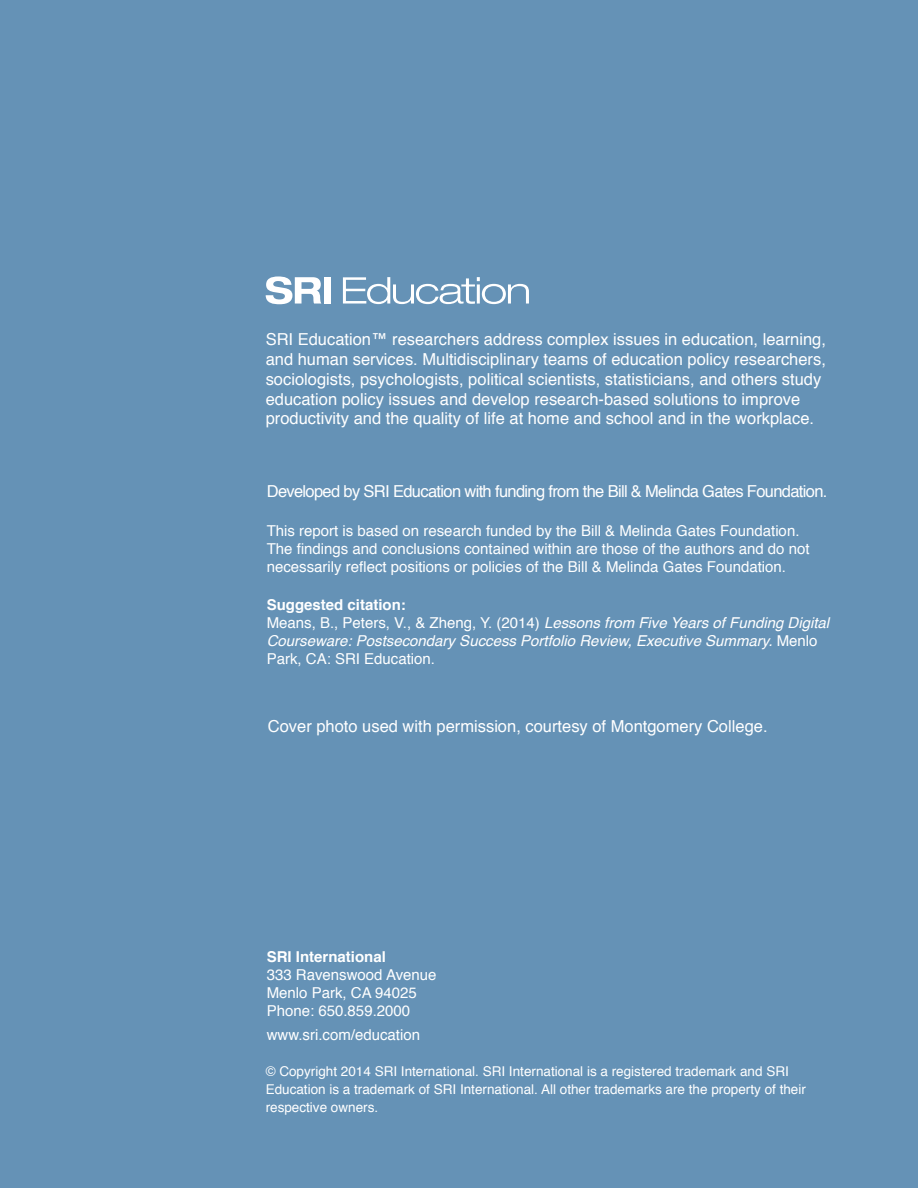
<style>
.page{position:relative;width:918px;height:1188px;background:#6592b6}
.page>*{position:absolute;margin:0;border:0;box-sizing:border-box;transform-origin:0 0}
.body{font:16.5px/19.8px "Helvetica";color:#fff}
.body-2{font:16.5px "Helvetica";letter-spacing:-.04em;color:#fff}
.body-3{font:15px/18px "Helvetica";color:#fff}
.body-4{font:italic 15px/18px "Helvetica";color:#fff}
.body-5{font:700 15px "Helvetica";color:#fff}
.body-6{font:13.5px/18px "Helvetica";color:#fff}
.s1{font-style:normal}
</style>
<div class="page">
<svg style="left:266px;top:276px;width:55px;height:28px"></svg>
<div style="left:324px;top:277px;width:7px;height:27px;background:#fff"></div>
<svg style="left:343px;top:277px;width:186px;height:27px"></svg>
<p class="body" style="left:266px;top:330px;width:562px">SRI Education™ researchers address complex issues in education, learning, and human services. Multidisciplinary teams of education policy researchers, sociologists, psychologists, political scientists, statisticians, and others study education policy issues and develop research-based solutions to improve productivity and the quality of life at home and school and in the workplace.</p>
<p class="body-2" style="left:267px;top:479px;width:562px">Developed by SRI Education with funding from the Bill &amp; Melinda Gates Foundation.</p>
<p class="body-3" style="left:267px;top:522px;width:544px">This report is based on research funded by the Bill &amp; Melinda Gates Foundation.<br>The findings and conclusions contained within are those of the authors and do not necessarily reflect positions or policies of the Bill &amp; Melinda Gates Foundation.</p>
<p class="body-5" style="left:267px;top:592px;width:141px">Suggested citation:</p>
<p class="body-4" style="left:267px;top:614px;width:564px"><span class="s1">Means, B., Peters, V., &amp; Zheng, Y. (2014)</span> Lessons from Five Years of Funding Digital<br>Courseware: Postsecondary Success Portfolio Review, Executive Summary. <span class="s1">Menlo<br>Park, CA: SRI Education.</span></p>
<p class="body" style="left:268px;top:716px;width:501px">Cover photo used with permission, courtesy of Montgomery College.</p>
<p class="body-5" style="left:267px;top:944px;width:121px">SRI International</p>
<p class="body-3" style="left:267px;top:966px;width:171px">333 Ravenswood Avenue</p>
<p class="body-3" style="left:267px;top:984px;width:152px">Menlo Park, CA 94025</p>
<p class="body-3" style="left:267px;top:1002px;width:145px">Phone: 650.859.2000</p>
<p class="body-3" style="left:267px;top:1027px;width:155px">www.sri.com/education</p>
<p class="body-6" style="left:266px;top:1063px;width:542px">© Copyright 2014 SRI International. SRI International is a registered trademark and SRI<br>Education is a trademark of SRI International. All other trademarks are the property of their respective owners.</p>
</div>
